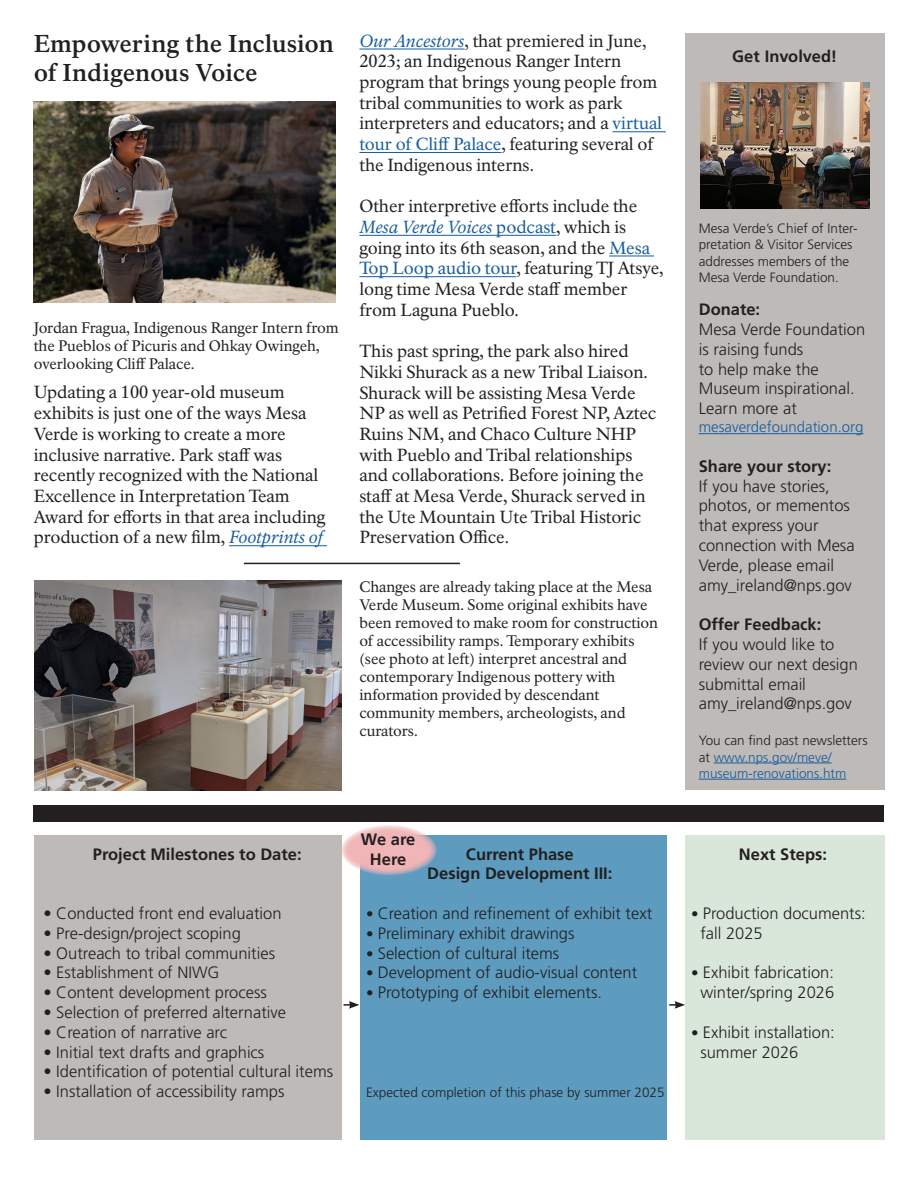
<style>
.page{position:relative;width:918px;height:1188px;background:#fff}
.page>*{position:absolute;margin:0;border:0;box-sizing:border-box;transform-origin:0 0}
.Title_Black_H1______53pt_NPS_Rawlinson_B{font:700 24px/28.8px "NPS Rawlinson OT Old";letter-spacing:-.01em;color:#231f20}
.Paragraph_Body{font:17.25px/20.7px "NPS Rawlinson OT";letter-spacing:-.005em;color:#231f20}
.Sidebar_body{font:300 16.5px/19.8px "Frutiger LT Std";color:#231f20}
.Timeline_body{font:300 16.5px "Frutiger LT Std";color:#231f20}
.Sidebar_body-2{font:700 16.5px/19.8px "Frutiger LT Std";color:#231f20;text-align:center}
.Sidebar_header{font:700 16.5px "Frutiger LT Std";color:#231f20}
.t1{font:15px/18px "NPS Rawlinson OT";letter-spacing:-.005em;color:#231f20}
.Sidebar_body-3{font:300 15px "Frutiger LT Std";color:#175d9e}
.Sidebar_body-4{font:300 13.5px/16.2px "Frutiger LT Std";color:#231f20}
.Sidebar_body-5{font:300 13.5px/16.2px "Frutiger LT Std";color:#175d9e}
.s1{font-style:italic;color:#175d9e}
.s2{color:#175d9e}
.s3{font-size:15px}
.s4{font-weight:700}
.s5{color:#231f20}
</style>
<div class="page">
<div style="left:685px;top:34px;width:199px;height:756px;background:#bebab8"></div>
<hr style="left:699px;top:433px;width:165px;height:1px;background:#175d9e">
<hr style="left:714px;top:763px;width:118px;height:1px;background:#175d9e">
<hr style="left:699px;top:779px;width:147px;height:1px;background:#175d9e">
<hr style="left:229px;top:545px;width:98px;height:1px;background:#175d9e">
<div style="left:34px;top:805px;width:850px;height:17px;background:#231f20"></div>
<hr style="left:359px;top:49px;width:106px;height:1px;background:#175d9e">
<hr style="left:613px;top:131px;width:53px;height:1px;background:#175d9e">
<hr style="left:359px;top:152px;width:142px;height:1px;background:#175d9e">
<hr style="left:359px;top:235px;width:134px;height:1px;background:#175d9e">
<hr style="left:493px;top:235px;width:63px;height:1px;background:#175d9e">
<hr style="left:609px;top:256px;width:45px;height:1px;background:#175d9e">
<hr style="left:359px;top:276px;width:157px;height:1px;background:#175d9e">
<img style="left:34px;top:102px;width:301px;height:201px">
<img style="left:34px;top:580px;width:307px;height:210px">
<hr style="left:244px;top:563px;width:216px;height:1px;background:#231f20">
<div style="left:34px;top:835px;width:307px;height:304px;background:#bdbab8"></div>
<img style="left:700px;top:83px;width:170px;height:125px">
<div style="left:360px;top:835px;width:307px;height:304px;background:#5d9cbf"></div>
<div style="left:685px;top:835px;width:199px;height:304px;background:#d9e7db"></div>
<svg style="left:344px;top:1001px;width:15px;height:8px"></svg>
<svg style="left:669px;top:1001px;width:16px;height:8px"></svg>
<svg style="left:341px;top:825px;width:96px;height:50px;background:#e7b8bc"></svg>
<h1 class="Title_Black_H1______53pt_NPS_Rawlinson_B" style="left:34px;top:29px;width:302px">Empowering the Inclusion of Indigenous Voice</h1>
<p class="t1" style="left:34px;top:319px;width:306px">Jordan Fragua, Indigenous Ranger Intern from the Pueblos of Picuris and Ohkay Owingeh, overlooking Cliff Palace.</p>
<p class="Paragraph_Body" style="left:34px;top:382px;width:293px">Updating a 100 year-old museum exhibits is just one of the ways Mesa Verde is working to create a more inclusive narrative. Park staff was recently recognized with the National Excellence in Interpretation Team Award for efforts in that area including production of a new film, <span class="s1">Footprints of</span></p>
<p class="Paragraph_Body" style="left:359px;top:31px;width:304px"><span class="s1">Our Ancestors</span>, that premiered in June, 2023; an Indigenous Ranger Intern program that brings young people from tribal communities to work as park interpreters and educators; and a <span class="s2">virtual tour of Cliff Palace</span>, featuring several of the Indigenous interns.</p>
<p class="Paragraph_Body" style="left:359px;top:196px;width:306px">Other interpretive efforts include the <span class="s1">Mesa Verde Voices</span> <span class="s2">podcast</span>, which is going into its 6th season, and the <span class="s2">Mesa Top Loop audio tour</span>, featuring TJ Atsye, long time Mesa Verde staff member from Laguna Pueblo.</p>
<p class="Paragraph_Body" style="left:359px;top:341px;width:298px">This past spring, the park also hired Nikki Shurack as a new Tribal Liaison.<br>Shurack will be assisting Mesa Verde NP as well as Petrified Forest NP, Aztec Ruins NM, and Chaco Culture NHP with Pueblo and Tribal relationships and collaborations. Before joining the staff at Mesa Verde, Shurack served in the Ute Mountain Ute Tribal Historic Preservation Office.</p>
<p class="t1" style="left:359px;top:578px;width:300px">Changes are already taking place at the Mesa Verde Museum. Some original exhibits have been removed to make room for construction of accessibility ramps. Temporary exhibits (see photo at left) interpret ancestral and contemporary Indigenous pottery with information provided by descendant community members, archeologists, and curators.</p>
<p class="Sidebar_body-2" style="left:93px;top:844px;width:210px">Project Milestones to Date:</p>
<p class="Sidebar_body" style="left:43px;top:904px;width:240px">• Conducted front end evaluation</p>
<p class="Sidebar_body" style="left:43px;top:923px;width:199px">• Pre-design/project scoping</p>
<p class="Sidebar_body" style="left:43px;top:943px;width:233px">• Outreach to tribal communities</p>
<p class="Sidebar_body" style="left:43px;top:963px;width:178px">• Establishment of NIWG</p>
<p class="Sidebar_body" style="left:43px;top:983px;width:225px">• Content development process</p>
<p class="Sidebar_body" style="left:43px;top:1003px;width:244px">• Selection of preferred alternative</p>
<p class="Sidebar_body" style="left:43px;top:1022px;width:185px">• Creation of narrative arc</p>
<p class="Sidebar_body" style="left:43px;top:1042px;width:222px">• Initial text drafts and graphics</p>
<p class="Sidebar_body" style="left:43px;top:1062px;width:291px">• Identification of potential cultural items</p>
<p class="Sidebar_body" style="left:43px;top:1082px;width:243px">• Installation of accessibility ramps</p>
<p class="Sidebar_body-2" style="left:361px;top:830px;width:56px">We are<br>Here</p>
<p class="Sidebar_body-2" style="left:427px;top:844px;width:187px">Current Phase<br>Design Development III:</p>
<p class="Timeline_body" style="left:366px;top:904px;width:288px"><span class="s3">•</span> Creation and refinement of exhibit text</p>
<p class="Timeline_body" style="left:366px;top:924px;width:210px"><span class="s3">•</span> Preliminary exhibit drawings</p>
<p class="Timeline_body" style="left:366px;top:944px;width:195px"><span class="s3">•</span> Selection of cultural items</p>
<p class="Timeline_body" style="left:366px;top:963px;width:273px"><span class="s3">•</span> Development of audio-visual content</p>
<p class="Timeline_body" style="left:366px;top:983px;width:237px"><span class="s3">•</span> Prototyping of exhibit elements.</p>
<p class="Sidebar_body-4" style="left:366px;top:1085px;width:300px">Expected completion of this phase by summer 2025</p>
<p class="Sidebar_header" style="left:732px;top:47px;width:107px">Get Involved!</p>
<p class="Sidebar_body-4" style="left:699px;top:221px;width:160px">Mesa Verde’s Chief of Inter&shy;pretation &amp; Visitor Services addresses members of the<br>Mesa Verde Foundation.</p>
<p class="Sidebar_body" style="left:699px;top:300px;width:168px"><span class="s4">Donate:<br></span>Mesa Verde Foundation is raising funds<br>to help make the<br>Museum inspirational.<br>Learn more at</p>
<p class="Sidebar_body-3" style="left:699px;top:419px;width:166px">mesaverdefoundation.org</p>
<p class="Sidebar_body" style="left:699px;top:456px;width:157px"><span class="s4">Share your story:<br></span>If you have stories, photos, or mementos that express your connection with Mesa<br>Verde, please email amy_ireland@nps.gov</p>
<p class="Sidebar_body" style="left:699px;top:615px;width:161px"><span class="s4">Offer Feedback:<br></span>If you would like to review our next design submittal email amy_ireland@nps.gov</p>
<p class="Sidebar_body-5" style="left:699px;top:733px;width:170px"><span class="s5">You can find past newsletters at</span> www.nps.gov/meve/ museum-renovations.htm</p>
<p class="Sidebar_body-2" style="left:739px;top:844px;width:90px">Next Steps:</p>
<p class="Sidebar_body" style="left:700px;top:904px;width:167px;text-indent:-9px"><span class="s3">•</span> Production documents: fall 2025</p>
<p class="Sidebar_body" style="left:691px;top:963px;width:144px"><span class="s3">•</span> Exhibit fabrication:</p>
<p class="Sidebar_body" style="left:700px;top:983px;width:135px">winter/spring 2026</p>
<p class="Sidebar_body" style="left:700px;top:1022px;width:136px;text-indent:-9px"><span class="s3">•</span> Exhibit installation: summer 2026</p>
</div>
